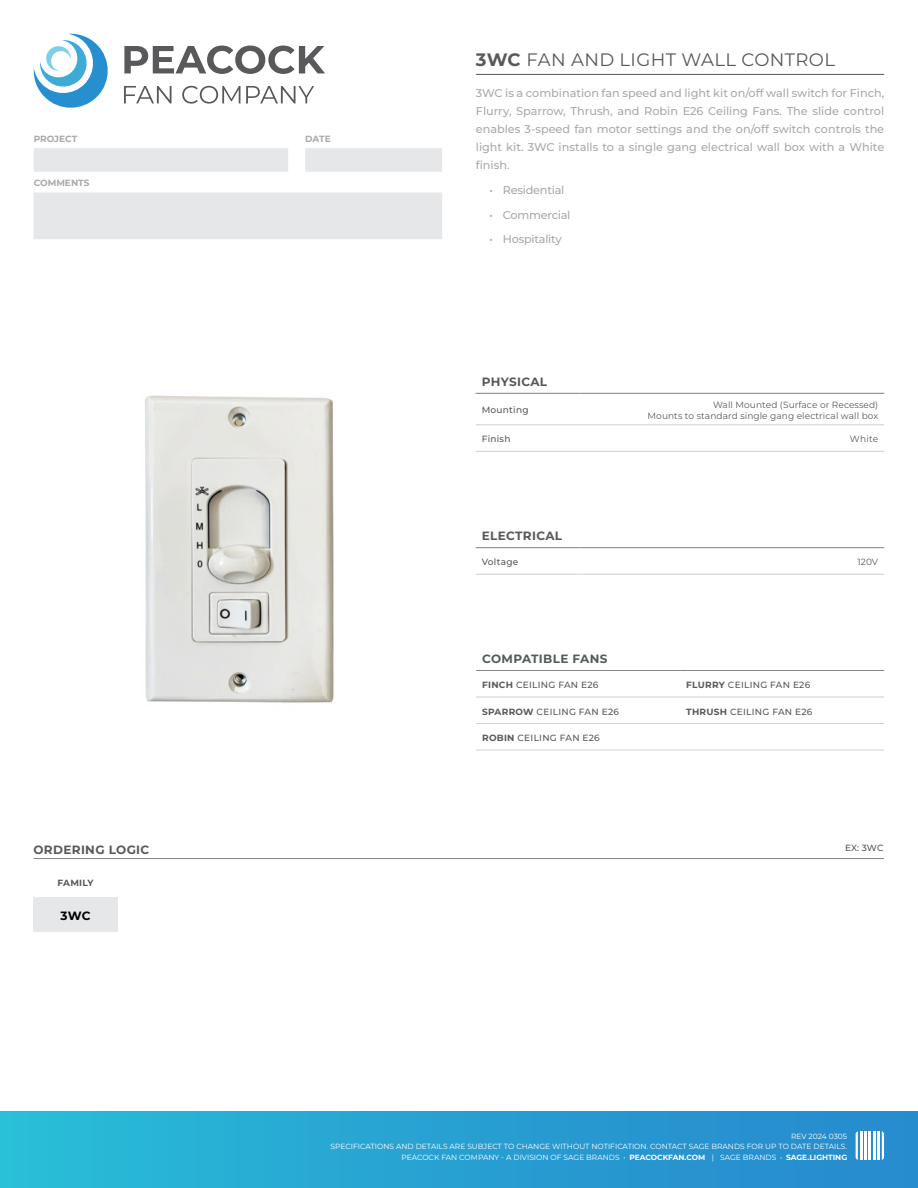
<style>
.page{position:relative;width:918px;height:1188px;background:#fff}
.page>*{position:absolute;margin:0;border:0;box-sizing:border-box;transform-origin:0 0}
.t1{font:18px "Montserrat";letter-spacing:.02em;color:#58595b}
.t2{font:700 12px "Montserrat";letter-spacing:.03em;color:#58595b}
.t3{font:700 12px "Montserrat";color:#000}
.t4{font:500 11.25px/18px "Montserrat";color:#a7a9ac;text-align:justify}
.t5{font:500 11.25px "Montserrat";letter-spacing:-.02em;color:#a7a9ac}
.t6{font:500 9px "Montserrat";letter-spacing:.03em;color:#58595b}
.t7{font:9px/10.8px "Montserrat";letter-spacing:.01em;color:#58595b;text-align:right}
.t8{font:700 9px "Montserrat";color:#a7a9ac}
.t9{font:700 9px "Montserrat";letter-spacing:.03em;color:#58595b}
.t10{font:7.5px/10.5px "Montserrat";color:#fff;text-align:right}
.s1{font-weight:700}
</style>
<div class="page">
<svg style="left:34px;top:148px;width:408px;height:91px"></svg>
<hr style="left:476px;top:74px;width:408px;height:1px;background:#58595b">
<svg style="left:124px;top:46px;width:201px;height:28px"></svg>
<svg style="left:124px;top:86px;width:48px;height:17px"></svg>
<svg style="left:182px;top:86px;width:58px;height:18px"></svg>
<svg style="left:246px;top:86px;width:68px;height:17px"></svg>
<svg style="left:33px;top:33px;width:75px;height:75px"></svg>
<div style="left:0;top:1111px;width:918px;height:77px;background:linear-gradient(to right,#28bcd7,#2888cd)"></div>
<hr style="left:864px;top:1131px;width:3px;height:29px;background:#fff">
<hr style="left:873px;top:1131px;width:2px;height:29px;background:#fff">
<hr style="left:860px;top:1131px;width:2px;height:29px;background:#fff">
<hr style="left:869px;top:1131px;width:2px;height:29px;background:#fff">
<svg style="left:882px;top:1131px;width:2px;height:29px"></svg>
<hr style="left:877px;top:1131px;width:3px;height:29px;background:#fff">
<svg style="left:856px;top:1131px;width:2px;height:29px"></svg>
<hr style="left:33px;top:858px;width:851px;height:1px;background:#878181">
<div style="left:33px;top:897px;width:85px;height:34px;background:#e6e7e8"></div>
<img style="left:145px;top:395px;width:189px;height:308px">
<hr style="left:476px;top:393px;width:104px;height:1px;background:#878181">
<hr style="left:580px;top:393px;width:304px;height:1px;background:#878181">
<hr style="left:476px;top:425px;width:104px;height:1px;background:#d1cecd">
<hr style="left:580px;top:425px;width:304px;height:1px;background:#d1cecd">
<hr style="left:476px;top:451px;width:104px;height:1px;background:#d1cecd">
<hr style="left:580px;top:451px;width:304px;height:1px;background:#d1cecd">
<hr style="left:476px;top:547px;width:104px;height:1px;background:#878181">
<hr style="left:580px;top:547px;width:304px;height:1px;background:#878181">
<hr style="left:476px;top:574px;width:104px;height:1px;background:#d1cecd">
<hr style="left:580px;top:574px;width:304px;height:1px;background:#d1cecd">
<hr style="left:476px;top:697px;width:204px;height:1px;background:#d1cecd">
<hr style="left:680px;top:697px;width:204px;height:1px;background:#d1cecd">
<hr style="left:476px;top:723px;width:204px;height:1px;background:#d1cecd">
<hr style="left:680px;top:723px;width:204px;height:1px;background:#d1cecd">
<hr style="left:476px;top:750px;width:204px;height:1px;background:#d1cecd">
<hr style="left:680px;top:750px;width:204px;height:1px;background:#d1cecd">
<hr style="left:476px;top:670px;width:204px;height:1px;background:#878181">
<hr style="left:680px;top:670px;width:204px;height:1px;background:#878181">
<p class="t8" style="left:34px;top:133px;width:45px">PROJECT</p>
<p class="t8" style="left:305px;top:133px;width:27px">DATE</p>
<p class="t8" style="left:34px;top:177px;width:57px">COMMENTS</p>
<h1 class="t1" style="left:476px;top:47px;width:361px"><span class="s1">3WC</span> FAN AND LIGHT WALL CONTROL</h1>
<p class="t4" style="left:476px;top:84px;width:410px">3WC is a combination fan speed and light kit on/off wall switch for Finch, Flurry, Sparrow, Thrush, and Robin E26 Ceiling Fans. The slide control enables 3-speed fan motor settings and the on/off switch controls the light kit. 3WC installs to a single gang electrical wall box with a White finish.</p>
<p class="t5" style="left:489px;top:182px;width:76px">• Residential</p>
<p class="t5" style="left:489px;top:207px;width:82px">• Commercial</p>
<p class="t5" style="left:489px;top:232px;width:74px">• Hospitality</p>
<p class="t2" style="left:482px;top:374px;width:67px">PHYSICAL</p>
<p class="t6" style="left:482px;top:404px;width:48px">Mounting</p>
<p class="t7" style="left:648px;top:399px;width:232px">Wall Mounted (Surface or Recessed)<br>Mounts to standard single gang electrical wall box</p>
<p class="t6" style="left:482px;top:433px;width:30px">Finish</p>
<p class="t7" style="left:850px;top:434px;width:30px">White</p>
<p class="t2" style="left:482px;top:528px;width:82px">ELECTRICAL</p>
<p class="t6" style="left:482px;top:556px;width:38px">Voltage</p>
<p class="t7" style="left:858px;top:556px;width:22px">120V</p>
<p class="t2" style="left:482px;top:651px;width:127px">COMPATIBLE FANS</p>
<p class="t6" style="left:482px;top:679px;width:118px"><span class="s1">FINCH</span> CEILING FAN E26</p>
<p class="t6" style="left:686px;top:679px;width:126px"><span class="s1">FLURRY</span> CEILING FAN E26</p>
<p class="t6" style="left:482px;top:705px;width:138px"><span class="s1">SPARROW</span> CEILING FAN E26</p>
<p class="t6" style="left:686px;top:705px;width:128px"><span class="s1">THRUSH</span> CEILING FAN E26</p>
<p class="t6" style="left:482px;top:732px;width:119px"><span class="s1">ROBIN</span> CEILING FAN E26</p>
<p class="t2" style="left:33px;top:842px;width:117px">ORDERING LOGIC</p>
<p class="t6" style="left:845px;top:842px;width:40px">EX: 3WC</p>
<p class="t9" style="left:58px;top:877px;width:38px">FAMILY</p>
<p class="t3" style="left:61px;top:908px;width:32px">3WC</p>
<p class="t10" style="left:331px;top:1131px;width:518px">REV 2024 0305<br>SPECIFICATIONS AND DETAILS ARE SUBJECT TO CHANGE WITHOUT NOTIFICATION. CONTACT SAGE BRANDS FOR UP TO DATE DETAILS.<br>PEACOCK FAN COMPANY - A DIVISION OF SAGE BRANDS • <span class="s1">PEACOCKFAN.COM</span> | SAGE BRANDS • <span class="s1">SAGE.LIGHTING</span></p>
</div>
